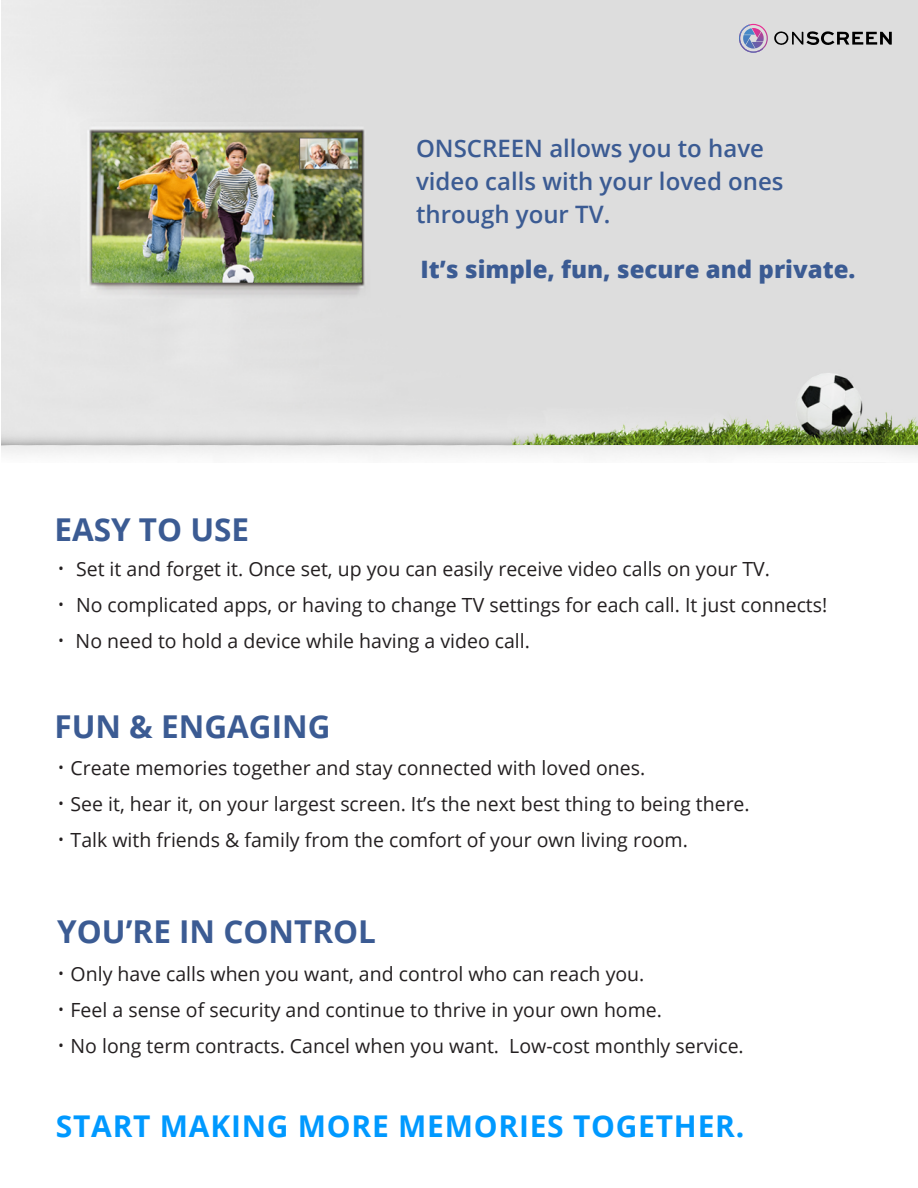
<style>
.page{position:relative;width:918px;height:1188px;background:#fff}
.page>*{position:absolute;margin:0;border:0;box-sizing:border-box;transform-origin:0 0}
.t1{font:700 31.5px "Open Sans";color:#3b5b93}
.t2{font:700 30px "Open Sans";letter-spacing:.025em;color:#09f}
.t3{font:600 24px/33px "Open Sans";color:#3b5b93}
.t4{font:800 24px "Open Sans";color:#3b5b93}
.t5{font:19.5px "Open Sans";color:#231f20}
.s1{font-weight:300;font-size:21px}
</style>
<div class="page">
<img style="left:1px;top:0;width:917px;height:457px">
<svg style="left:774px;top:31px;width:118px;height:15px"></svg>
<svg style="left:739px;top:24px;width:29px;height:29px"></svg>
<p class="t3" style="left:416px;top:131px;width:369px">ONSCREEN allows you to have video calls with your loved ones through your TV.</p>
<p class="t4" style="left:421px;top:251px;width:436px">It’s simple, fun, secure and private.</p>
<h1 class="t1" style="left:54px;top:507px;width:196px">EASY TO USE</h1>
<p class="t5" style="left:57px;top:556px;width:714px"><span class="s1">•</span> Set it and forget it. Once set, up you can easily receive video calls on your TV.</p>
<p class="t5" style="left:57px;top:592px;width:772px"><span class="s1">•</span> No complicated apps, or having to change TV settings for each call. It just connects!</p>
<p class="t5" style="left:57px;top:628px;width:474px"><span class="s1">•</span> No need to hold a device while having a video call.</p>
<h1 class="t1" style="left:54px;top:704px;width:278px">FUN &amp; ENGAGING</h1>
<p class="t5" style="left:57px;top:755px;width:590px"><span class="s1">•</span> Create memories together and stay connected with loved ones.</p>
<p class="t5" style="left:57px;top:791px;width:694px"><span class="s1">•</span> See it, hear it, on your largest screen. It’s the next best thing to being there.</p>
<p class="t5" style="left:57px;top:827px;width:632px"><span class="s1">•</span> Talk with friends &amp; family from the comfort of your own living room.</p>
<h1 class="t1" style="left:57px;top:910px;width:320px">YOU’RE IN CONTROL</h1>
<p class="t5" style="left:57px;top:960px;width:589px"><span class="s1">•</span> Only have calls when you want, and control who can reach you.</p>
<p class="t5" style="left:57px;top:996px;width:606px"><span class="s1">•</span> Feel a sense of security and continue to thrive in your own home.</p>
<p class="t5" style="left:57px;top:1032px;width:688px"><span class="s1">•</span> No long term contracts. Cancel when you want. Low-cost monthly service.</p>
<h2 class="t2" style="left:56px;top:1105px;width:690px">START MAKING MORE MEMORIES TOGETHER.</h2>
</div>
